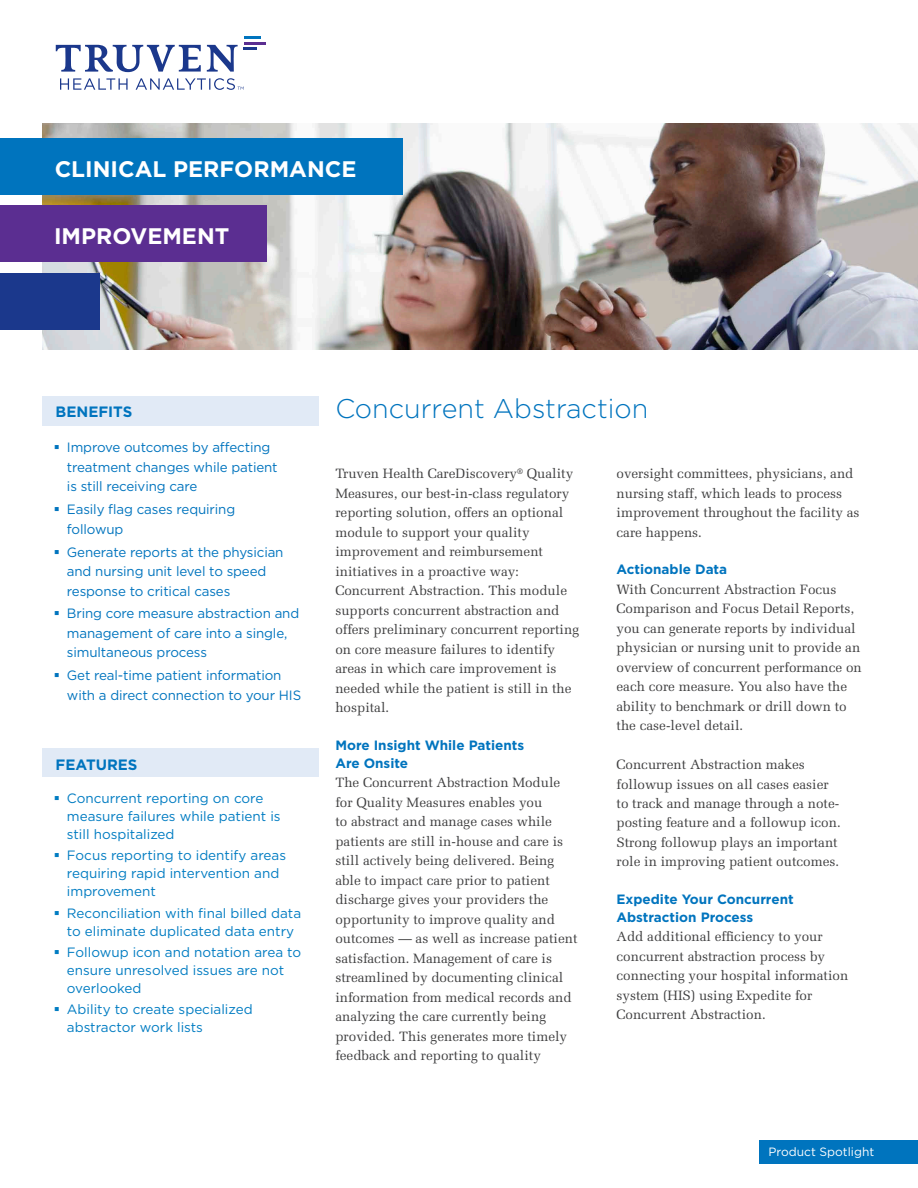
<style>
.page{position:relative;width:918px;height:1188px;background:#fff}
.page>*{position:absolute;margin:0;border:0;box-sizing:border-box;transform-origin:0 0}
.t1{font:300 27px "Gotham";color:#0074be}
.t2{font:700 22.5px "Gotham";color:#fff}
.t3{font:700 15px "Gotham";color:#0074be}
.t4{font:13.5px/19.5px "Melior LT Std";color:#3e3e3f}
.t5{font:13.5px/19.5px "Gotham";letter-spacing:-.01em;color:#0074be}
.t6{font:13.5px/18px "Gotham";color:#007cc2}
.t7{font:700 13.5px/18px "Gotham";color:#0074be}
.t8{font:12px "Gotham";color:#fff}
</style>
<div class="page">
<hr style="left:244px;top:42px;width:22px;height:3px;background:#5b2e91">
<hr style="left:244px;top:36px;width:17px;height:3px;background:#0074be">
<svg style="left:56px;top:45px;width:201px;height:45px"></svg>
<div style="left:759px;top:1140px;width:159px;height:24px;background:#0074be"></div>
<img style="left:42px;top:124px;width:876px;height:225px">
<div style="left:0;top:138px;width:403px;height:56px;background:#0074be"></div>
<div style="left:0;top:206px;width:267px;height:56px;background:#5b2e91"></div>
<div style="left:0;top:274px;width:99px;height:56px;background:#1b388c"></div>
<div style="left:42px;top:396px;width:276px;height:30px;background:#e1eaf6"></div>
<div style="left:42px;top:749px;width:276px;height:28px;background:#e1eaf6"></div>
<h2 class="t2" style="left:55px;top:154px;width:303px">CLINICAL PERFORMANCE</h2>
<h2 class="t2" style="left:54px;top:221px;width:177px">IMPROVEMENT</h2>
<p class="t3" style="left:56px;top:401px;width:78px">BENEFITS</p>
<p class="t5" style="left:67px;top:437px;width:212px">Improve outcomes by affecting treatment changes while patient is still receiving care</p>
<p class="t5" style="left:67px;top:499px;width:170px">Easily flag cases requiring followup</p>
<p class="t5" style="left:67px;top:542px;width:218px">Generate reports at the physician and nursing unit level to speed response to critical cases</p>
<p class="t5" style="left:67px;top:604px;width:234px">Bring core measure abstraction and management of care into a single, simultaneous process</p>
<p class="t5" style="left:67px;top:665px;width:236px">Get real-time patient information with a direct connection to your HIS</p>
<p class="t3" style="left:56px;top:754px;width:83px">FEATURES</p>
<p class="t6" style="left:67px;top:789px;width:215px">Concurrent reporting on core measure failures while patient is still hospitalized</p>
<p class="t6" style="left:67px;top:846px;width:221px">Focus reporting to identify areas requiring rapid intervention and improvement</p>
<p class="t6" style="left:67px;top:904px;width:236px">Reconciliation with final billed data to eliminate duplicated data entry</p>
<p class="t6" style="left:67px;top:943px;width:236px">Followup icon and notation area to ensure unresolved issues are not overlooked</p>
<p class="t6" style="left:67px;top:1000px;width:187px">Ability to create specialized abstractor work lists</p>
<h1 class="t1" style="left:335px;top:391px;width:315px">Concurrent Abstraction</h1>
<p class="t4" style="left:335px;top:464px;width:245px">Truven Health CareDiscovery<sup>®</sup> Quality Measures, our best-in-class regulatory reporting solution, offers an optional module to support your quality improvement and reimbursement initiatives in a proactive way:<br>Concurrent Abstraction. This module supports concurrent abstraction and offers preliminary concurrent reporting on core measure failures to identify areas in which care improvement is needed while the patient is still in the hospital.</p>
<p class="t7" style="left:335px;top:736px;width:190px">More Insight While Patients<br>Are Onsite</p>
<p class="t4" style="left:335px;top:773px;width:244px">The Concurrent Abstraction Module for Quality Measures enables you<br>to abstract and manage cases while patients are still in-house and care is still actively being delivered. Being able to impact care prior to patient discharge gives your providers the opportunity to improve quality and outcomes — as well as increase patient satisfaction. Management of care is streamlined by documenting clinical information from medical records and analyzing the care currently being provided. This generates more timely feedback and reporting to quality</p>
<p class="t4" style="left:617px;top:464px;width:244px">oversight committees, physicians, and nursing staff, which leads to process improvement throughout the facility as care happens.</p>
<p class="t7" style="left:617px;top:560px;width:112px">Actionable Data</p>
<p class="t4" style="left:617px;top:579px;width:247px">With Concurrent Abstraction Focus Comparison and Focus Detail Reports, you can generate reports by individual physician or nursing unit to provide an overview of concurrent performance on each core measure. You also have the ability to benchmark or drill down to the case-level detail.</p>
<p class="t4" style="left:617px;top:755px;width:226px">Concurrent Abstraction makes followup issues on all cases easier to track and manage through a note&shy;posting feature and a followup icon.<br>Strong followup plays an important role in improving patient outcomes.</p>
<p class="t7" style="left:617px;top:890px;width:179px">Expedite Your Concurrent<br>Abstraction Process</p>
<p class="t4" style="left:617px;top:927px;width:233px">Add additional efficiency to your concurrent abstraction process by connecting your hospital information system (HIS) using Expedite for Concurrent Abstraction.</p>
<p class="t8" style="left:769px;top:1144px;width:107px">Product Spotlight</p>
</div>
